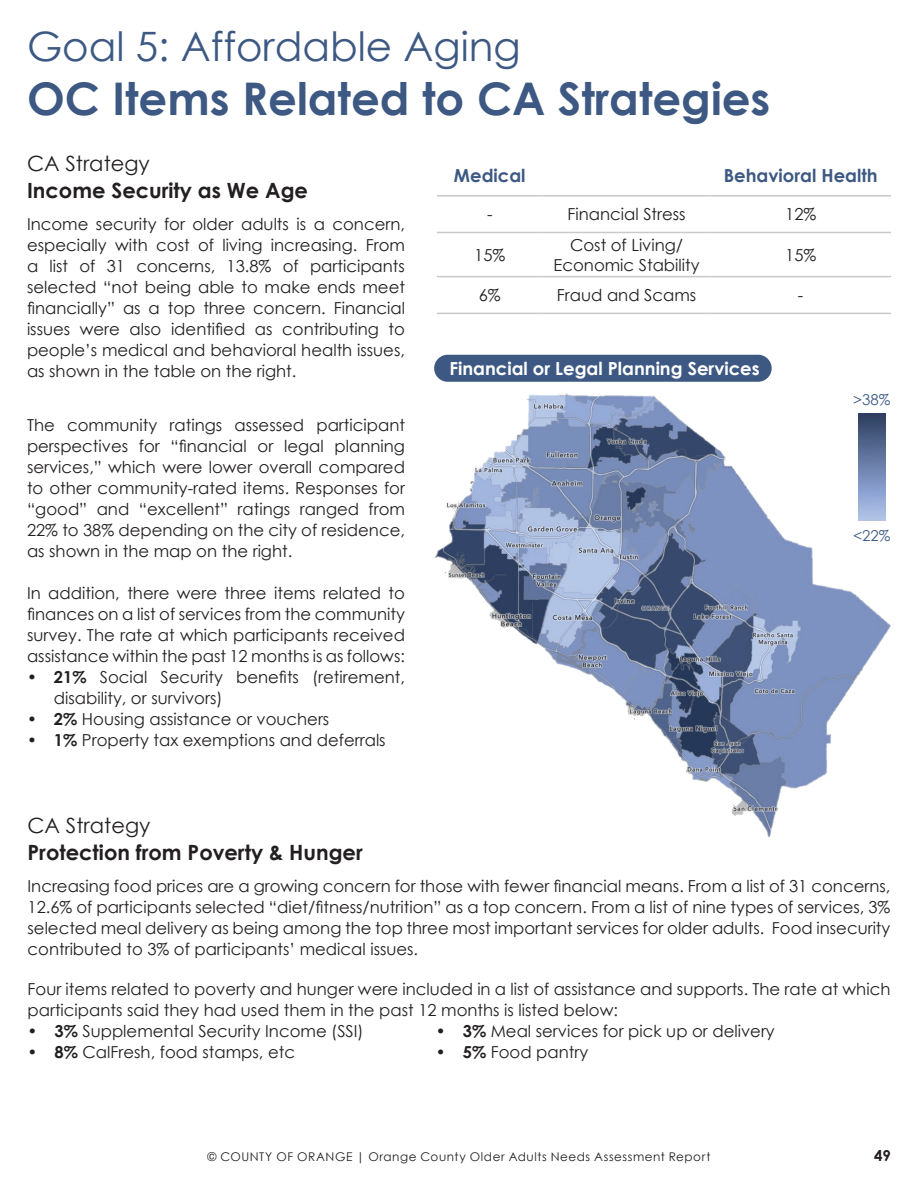
<style>
.page{position:relative;width:918px;height:1188px;background:#fff}
.page>*{position:absolute;margin:0;border:0;box-sizing:border-box;transform-origin:0 0}
.t1{font:700 45px "Century Gothic";color:#3d5983}
.t2{font:40.5px "Century Gothic";color:#3d5983}
.t3{font:700 21px "Century Gothic";color:#231f20}
.t4{font:21px "Century Gothic";color:#231f20}
.t5{font:700 18px "Century Gothic";color:#fff}
.t6{font:700 18px "Century Gothic";color:#3d5983}
.t7{font:16.5px/21px "Century Gothic";color:#231f20;text-align:justify}
.t8{font:15px "Century Gothic";color:#3d5983}
.t9{font:700 15px "Century Gothic";color:#231f20}
.t10{font:12px "Century Gothic";letter-spacing:.05em;color:#231f20}
.s1{font-weight:700}
</style>
<div class="page">
<img style="left:435px;top:394px;width:456px;height:443px">
<img style="left:858px;top:413px;width:27px;height:107px">
<div style="left:434px;top:355px;width:338px;height:27px;background:#3d5983;border-radius:14px"></div>
<hr style="left:437px;top:195px;width:106px;height:1px;background:#c7c9cb">
<hr style="left:543px;top:195px;width:168px;height:1px;background:#c7c9cb">
<hr style="left:711px;top:195px;width:180px;height:1px;background:#c7c9cb">
<hr style="left:437px;top:232px;width:106px;height:1px;background:#c7c9cb">
<hr style="left:543px;top:232px;width:168px;height:1px;background:#c7c9cb">
<hr style="left:711px;top:232px;width:180px;height:1px;background:#c7c9cb">
<hr style="left:437px;top:276px;width:106px;height:1px;background:#c7c9cb">
<hr style="left:543px;top:276px;width:168px;height:1px;background:#c7c9cb">
<hr style="left:711px;top:276px;width:180px;height:1px;background:#c7c9cb">
<hr style="left:437px;top:313px;width:106px;height:1px;background:#c7c9cb">
<hr style="left:543px;top:313px;width:168px;height:1px;background:#c7c9cb">
<hr style="left:711px;top:313px;width:180px;height:1px;background:#c7c9cb">
<h2 class="t2" style="left:27px;top:18px;width:495px">Goal 5: Affordable Aging</h2>
<h1 class="t1" style="left:27px;top:64px;width:745px">OC Items Related to CA Strategies</h1>
<p class="t4" style="left:27px;top:149px;width:124px">CA Strategy</p>
<p class="t3" style="left:27px;top:174px;width:282px">Income Security as We Age</p>
<p class="t7" style="left:27px;top:214px;width:380px">Income security for older adults is a concern, especially with cost of living increasing. From a list of 31 concerns, 13.8% of participants selected “not being able to make ends meet financially” as a top three concern. Financial issues were also identified as contributing to people’s medical and behavioral health issues, as shown in the table on the right.</p>
<p class="t7" style="left:27px;top:414px;width:380px">The community ratings assessed participant perspectives for “financial or legal planning services,” which were lower overall compared to other community-rated items. Responses for “good” and “excellent” ratings ranged from 22% to 38% depending on the city of residence, as shown in the map on the right.</p>
<p class="t7" style="left:27px;top:582px;width:380px">In addition, there were three items related to finances on a list of services from the community survey. The rate at which participants received assistance within the past 12 months is as follows:</p>
<p class="t7" style="left:54px;top:666px;width:353px;text-indent:-27px"><span class="s1">• 21%</span> Social Security benefits (retirement, disability, or survivors)</p>
<p class="t7" style="left:27px;top:708px;width:304px"><span class="s1">• 2%</span> Housing assistance or vouchers</p>
<p class="t7" style="left:27px;top:729px;width:360px"><span class="s1">• 1%</span> Property tax exemptions and deferrals</p>
<p class="t6" style="left:454px;top:162px;width:73px">Medical</p>
<p class="t6" style="left:724px;top:162px;width:155px">Behavioral Health</p>
<p class="t7" style="left:487px;top:204px;width:7px">-</p>
<p class="t7" style="left:568px;top:204px;width:120px">Financial Stress</p>
<p class="t7" style="left:785px;top:204px;width:33px">12%</p>
<p class="t7" style="left:474px;top:244px;width:33px">15%</p>
<p class="t7" style="left:554px;top:235px;width:147px;line-height:19.8px;text-align:center">Cost of Living/<br>Economic Stability</p>
<p class="t7" style="left:785px;top:244px;width:33px">15%</p>
<p class="t7" style="left:479px;top:284px;width:23px">6%</p>
<p class="t7" style="left:557px;top:284px;width:141px">Fraud and Scams</p>
<p class="t7" style="left:798px;top:284px;width:7px">-</p>
<p class="t5" style="left:449px;top:355px;width:312px">Financial or Legal Planning Services</p>
<p class="t8" style="left:853px;top:389px;width:39px">&gt;38%</p>
<p class="t8" style="left:853px;top:525px;width:39px">&lt;22%</p>
<p class="t4" style="left:28px;top:810px;width:124px">CA Strategy</p>
<p class="t3" style="left:28px;top:836px;width:337px">Protection from Poverty &amp; Hunger</p>
<p class="t7" style="left:28px;top:875px;width:864px">Increasing food prices are a growing concern for those with fewer financial means. From a list of 31 concerns, 12.6% of participants selected “diet/fitness/nutrition” as a top concern. From a list of nine types of services, 3% selected meal delivery as being among the top three most important services for older adults. Food insecurity contributed to 3% of participants’ medical issues.</p>
<p class="t7" style="left:28px;top:979px;width:864px">Four items related to poverty and hunger were included in a list of assistance and supports. The rate at which participants said they had used them in the past 12 months is listed below:</p>
<p class="t7" style="left:28px;top:1021px;width:338px"><span class="s1">• 3%</span> Supplemental Security Income (SSI)</p>
<p class="t7" style="left:28px;top:1042px;width:269px"><span class="s1">• 8%</span> CalFresh, food stamps, etc</p>
<p class="t7" style="left:436px;top:1021px;width:341px"><span class="s1">• 3%</span> Meal services for pick up or delivery</p>
<p class="t7" style="left:436px;top:1042px;width:154px"><span class="s1">• 5%</span> Food pantry</p>
<p class="t10" style="left:208px;top:1148px;width:504px">© COUNTY OF ORANGE | Orange County Older Adults Needs Assessment Report</p>
<p class="t9" style="left:874px;top:1145px;width:18px">49</p>
</div>
